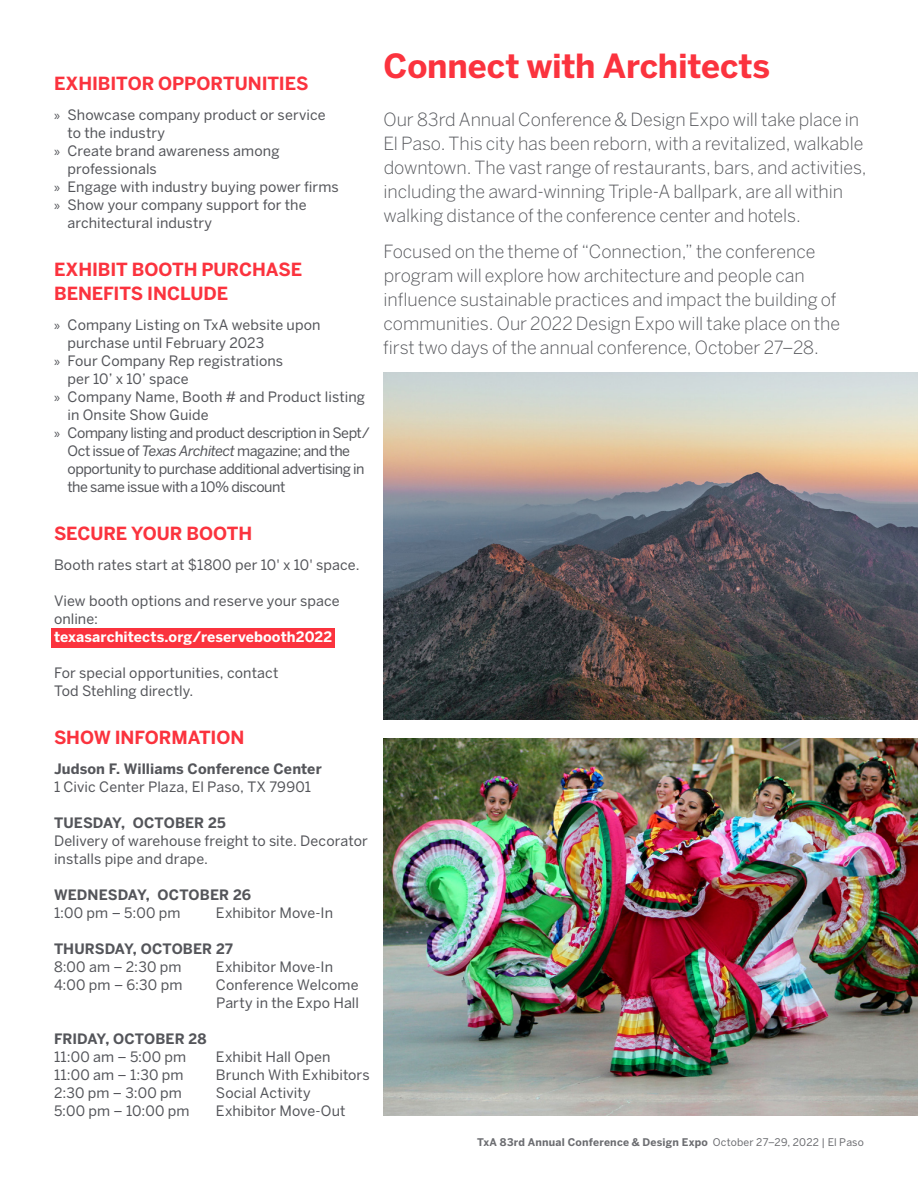
<style>
.page{position:relative;width:918px;height:1188px;background:#fff}
.page>*{position:absolute;margin:0;border:0;box-sizing:border-box;transform-origin:0 0}
.Interior_Header{font:700 33px "Benton Sans";letter-spacing:-.005em;color:#fb333e}
.DEK_text{font:300 18px/24px "Benton Sans";letter-spacing:-.005em;color:#54555a}
.header_sections{font:700 18px/24px "Benton Sans";letter-spacing:-.005em;color:#fb333e}
.body{font:14.25px/18px "Benton Sans";letter-spacing:.005em;color:#54555a}
.body-2{font:14.25px/18px "Benton Sans";letter-spacing:-.035em;color:#54555a}
.subhead_-_drk_gray{font:700 14.25px "Benton Sans";letter-spacing:.005em;color:#54555a}
.body-3{font:700 14.25px "Benton Sans";letter-spacing:.01em;color:#fff}
.body-4{font:700 14.25px "Benton Sans";letter-spacing:.01em;color:#54555a}
.Body_text{font:700 10.5px "Benton Sans";letter-spacing:.02em;color:#6c6d71}
.s1{font-family:"Myriad Pro"}
.s2{font-style:italic}
.s3{font-weight:400}
</style>
<div class="page">
<div style="left:51px;top:628px;width:284px;height:20px;background:#fb333e"></div>
<img style="left:383px;top:372px;width:535px;height:348px">
<img style="left:383px;top:738px;width:535px;height:377px">
<p class="header_sections" style="left:54px;top:71px;width:256px">EXHIBITOR OPPORTUNITIES</p>
<p class="body" style="left:68px;top:106px;width:260px;text-indent:-14px"><span class="s1">»</span> Showcase company product or service to the industry</p>
<p class="body" style="left:68px;top:142px;width:214px;text-indent:-14px"><span class="s1">»</span> Create brand awareness among professionals</p>
<p class="body" style="left:54px;top:178px;width:286px"><span class="s1">»</span> Engage with industry buying power firms</p>
<p class="body" style="left:68px;top:196px;width:241px;text-indent:-14px"><span class="s1">»</span> Show your company support for the architectural industry</p>
<p class="header_sections" style="left:54px;top:257px;width:250px">EXHIBIT BOOTH PURCHASE<br>BENEFITS INCLUDE</p>
<p class="body" style="left:68px;top:316px;width:254px;text-indent:-14px"><span class="s1">»</span> Company Listing on TxA website upon purchase until February 2023</p>
<p class="body" style="left:68px;top:352px;width:217px;text-indent:-14px"><span class="s1">»</span> Four Company Rep registrations per 10’ x 10’ space</p>
<p class="body" style="left:68px;top:388px;width:299px;text-indent:-14px"><span class="s1">»</span> Company Name, Booth # and Product listing in Onsite Show Guide</p>
<p class="body-2" style="left:68px;top:424px;width:304px;text-indent:-14px"><span class="s1">»</span> Company listing and product description in Sept/ Oct issue of <span class="s2">Texas Architect</span> magazine; and the opportunity to purchase additional advertising in the same issue with a 10% discount</p>
<p class="header_sections" style="left:54px;top:521px;width:200px">SECURE YOUR BOOTH</p>
<p class="body" style="left:54px;top:556px;width:307px">Booth rates start at $1800 per 10' x 10' space.</p>
<p class="body" style="left:54px;top:592px;width:287px">View booth options and reserve your space online:</p>
<p class="body-3" style="left:54px;top:628px;width:280px">texasarchitects.org/reservebooth2022</p>
<p class="body" style="left:54px;top:664px;width:226px">For special opportunities, contact<br>Tod Stehling directly.</p>
<p class="header_sections" style="left:54px;top:725px;width:192px">SHOW INFORMATION</p>
<p class="body-4" style="left:54px;top:760px;width:269px">Judson F. Williams Conference Center</p>
<p class="body" style="left:54px;top:778px;width:259px">1 Civic Center Plaza, El Paso, TX 79901</p>
<p class="subhead_-_drk_gray" style="left:54px;top:814px;width:173px">TUESDAY, OCTOBER 25</p>
<p class="body" style="left:54px;top:832px;width:315px">Delivery of warehouse freight to site. Decorator installs pipe and drape.</p>
<p class="subhead_-_drk_gray" style="left:54px;top:886px;width:199px">WEDNESDAY, OCTOBER 26</p>
<p class="body" style="left:54px;top:904px;width:128px">1:00 pm – 5:00 pm</p>
<p class="body" style="left:216px;top:904px;width:119px">Exhibitor Move-In</p>
<p class="subhead_-_drk_gray" style="left:54px;top:940px;width:180px">THURSDAY, OCTOBER 27</p>
<p class="body" style="left:54px;top:958px;width:129px">8:00 am – 2:30 pm</p>
<p class="body" style="left:216px;top:958px;width:119px">Exhibitor Move-In</p>
<p class="body" style="left:54px;top:976px;width:130px">4:00 pm – 6:30 pm</p>
<p class="body" style="left:216px;top:976px;width:145px">Conference Welcome<br>Party in the Expo Hall</p>
<p class="subhead_-_drk_gray" style="left:54px;top:1030px;width:154px">FRIDAY, OCTOBER 28</p>
<p class="body" style="left:54px;top:1048px;width:134px">11:00 am – 5:00 pm</p>
<p class="body" style="left:216px;top:1048px;width:116px">Exhibit Hall Open</p>
<p class="body" style="left:54px;top:1066px;width:131px">11:00 am – 1:30 pm</p>
<p class="body" style="left:216px;top:1066px;width:155px">Brunch With Exhibitors</p>
<p class="body" style="left:54px;top:1084px;width:129px">2:30 pm – 3:00 pm</p>
<p class="body" style="left:216px;top:1084px;width:96px">Social Activity</p>
<p class="body" style="left:54px;top:1102px;width:137px">5:00 pm – 10:00 pm</p>
<p class="body" style="left:216px;top:1102px;width:131px">Exhibitor Move-Out</p>
<p class="Interior_Header" style="left:383px;top:46px;width:388px">Connect with Architects</p>
<p class="DEK_text" style="left:383px;top:107px;width:485px">Our 83rd Annual Conference &amp; Design Expo will take place in El Paso. This city has been reborn, with a revitalized, walkable downtown. The vast range of restaurants, bars, and activities, including the award-winning Triple-A ballpark, are all within walking distance of the conference center and hotels.</p>
<p class="DEK_text" style="left:383px;top:239px;width:459px">Focused on the theme of “Connection,” the conference program will explore how architecture and people can influence sustainable practices and impact the building of communities. Our 2022 Design Expo will take place on the first two days of the annual conference, October 27–28.</p>
<p class="Body_text" style="left:477px;top:1136px;width:388px">TxA 83rd Annual Conference &amp; Design Expo <span class="s3">October 27–29, 2022 | El Paso</span></p>
</div>
